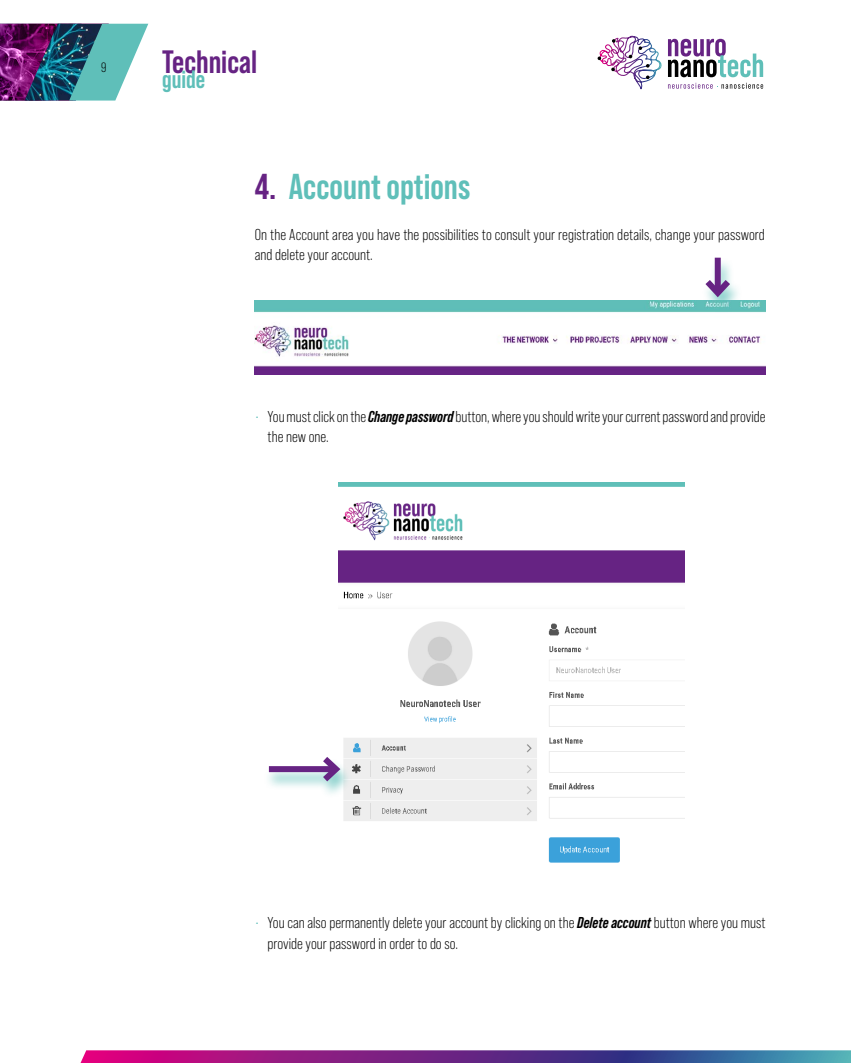
<style>
.page{position:relative;width:851px;height:1063px;background:#fff}
.page>*{position:absolute;margin:0;border:0;box-sizing:border-box;transform-origin:0 0}
.t1{font:700 36px "Bebas Neue Pro";color:#5fbfb9}
.t2{font:700 32.4px "Bebas Neue Pro";color:#662383}
.t3{font:700 25.05px "Bebas Neue Pro";color:#5fbfb9}
.t4{font:15.75px/20.2px "Bebas Neue Pro";color:#000}
.t5{font:13.5px "Bebas Neue Pro";color:#000}
.s1{color:#662383}
.s2{color:#5fbfb9}
.s3{font-weight:700;font-style:italic}
</style>
<div class="page">
<img style="left:0;top:24px;width:148px;height:77px">
<svg style="left:597px;top:35px;width:166px;height:55px"></svg>
<svg style="left:80px;top:1050px;width:770px;height:13px;background:#743a8e"></svg>
<img style="left:255px;top:301px;width:510px;height:73px">
<img style="left:338px;top:483px;width:346px;height:380px">
<div style="left:701px;top:258px;width:41px;height:56px;background:#5fbfb9;opacity:.75"></div>
<div style="left:714px;top:258px;width:6px;height:35px;background:#662383"></div>
<svg style="left:699px;top:274px;width:37px;height:28px"></svg>
<div style="left:264px;top:758px;width:88px;height:40px;background:#5fbfb9;opacity:.75"></div>
<div style="left:269px;top:766px;width:67px;height:6px;background:#662383"></div>
<svg style="left:316px;top:751px;width:29px;height:37px"></svg>
<p class="t5" style="left:101px;top:60px;width:7px">9</p>
<h2 class="t2" style="left:162px;top:43px;width:96px">Technical</h2>
<h3 class="t3" style="left:162px;top:65px;width:45px">guide</h3>
<h1 class="t1" style="left:255px;top:166px;width:217px"><span class="s1">4.</span> Account options</h1>
<p class="t4" style="left:255px;top:224px;width:511px">On the Account area you have the possibilities to consult your registration details, change your password and delete your account.</p>
<p class="t4" style="left:267px;top:406px;width:499px;text-indent:-13px"><span class="s2">•</span> You must click on the <span class="s3">Change password</span>button, where you should write your current password and provide the new one.</p>
<p class="t4" style="left:267px;top:913px;width:499px;text-indent:-13px"><span class="s2">•</span> You can also permanently delete your account by clicking on the <span class="s3">Delete account</span> button where you must provide your password in order to do so.</p>
</div>
